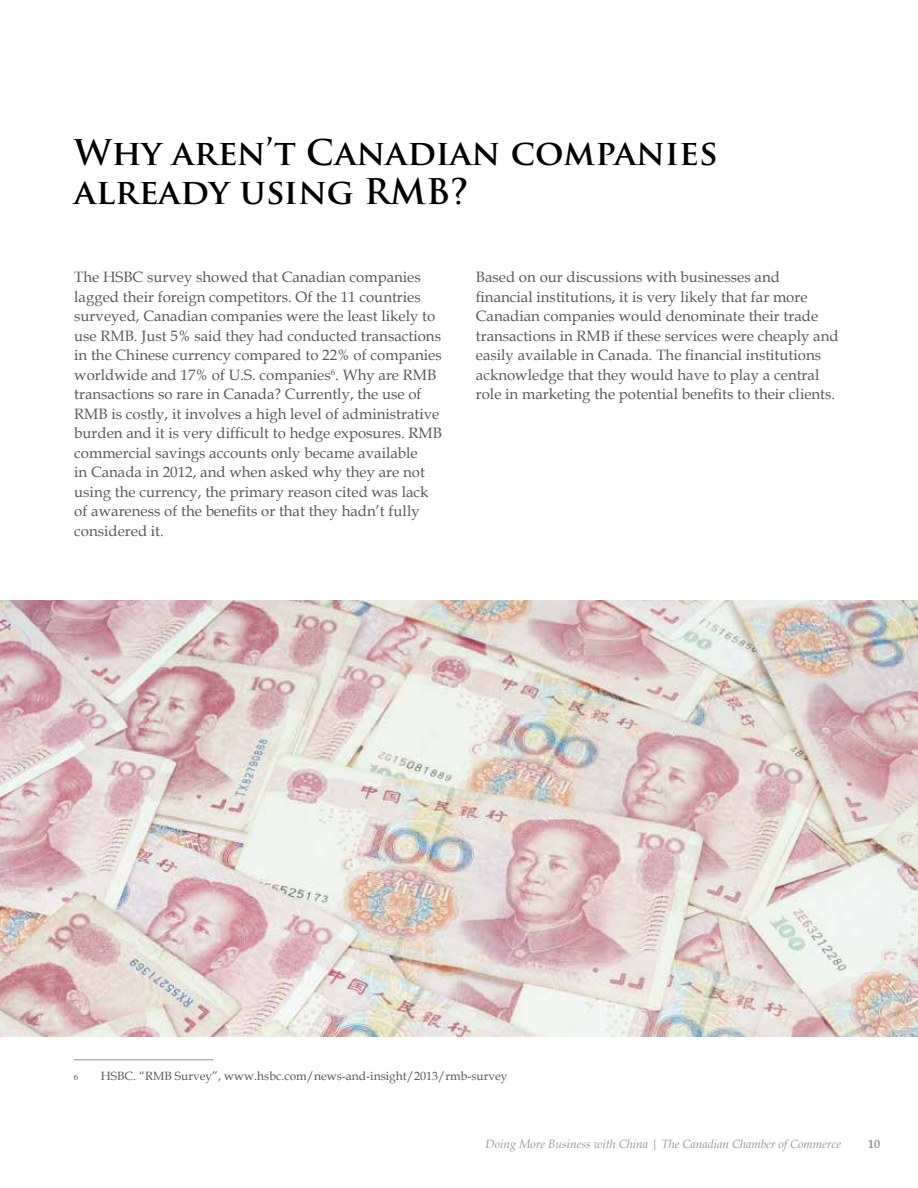
<style>
.page{position:relative;width:918px;height:1188px;background:#fff}
.page>*{position:absolute;margin:0;border:0;box-sizing:border-box;transform-origin:0 0}
.t1{font:700 34.5px/39px "Trajan Pro";color:#000}
.t2{font:15px/19.5px "Book Antiqua";color:#58595b}
.t3{font:12px "Book Antiqua";color:#58595b}
.t4{font:italic 12px "Book Antiqua";color:#939598}
.t5{font:700 12px "Book Antiqua";color:#939598}
.t6{font:9px "Book Antiqua";color:#58595b}
</style>
<div class="page">
<hr style="left:74px;top:1060px;width:139px;height:1px;background:#939598">
<img style="left:0;top:600px;width:918px;height:437px">
<h1 class="t1" style="left:74px;top:133px;width:645px">Why aren’t Canadian companies already using RMB?</h1>
<p class="t2" style="left:74px;top:267px;width:369px">The HSBC survey showed that Canadian companies lagged their foreign competitors. Of the 11 countries surveyed, Canadian companies were the least likely to use RMB. Just 5% said they had conducted transactions in the Chinese currency compared to 22% of companies worldwide and 17% of U.S. companies<sup>6</sup>. Why are RMB transactions so rare in Canada? Currently, the use of RMB is costly, it involves a high level of administrative burden and it is very difficult to hedge exposures. RMB commercial savings accounts only became available<br>in Canada in 2012, and when asked why they are not using the currency, the primary reason cited was lack of awareness of the benefits or that they hadn’t fully considered it.</p>
<p class="t2" style="left:476px;top:267px;width:364px">Based on our discussions with businesses and financial institutions, it is very likely that far more Canadian companies would denominate their trade transactions in RMB if these services were cheaply and easily available in Canada. The financial institutions acknowledge that they would have to play a central role in marketing the potential benefits to their clients.</p>
<p class="t6" style="left:74px;top:1071px;width:6px">6</p>
<p class="t3" style="left:101px;top:1067px;width:408px">HSBC. “RMB Survey”, www.hsbc.com/news-and-insight/2013/rmb-survey</p>
<p class="t4" style="left:485px;top:1136px;width:357px">Doing More Business with China | The Canadian Chamber of Commerce</p>
<p class="t5" style="left:868px;top:1136px;width:13px">10</p>
</div>
